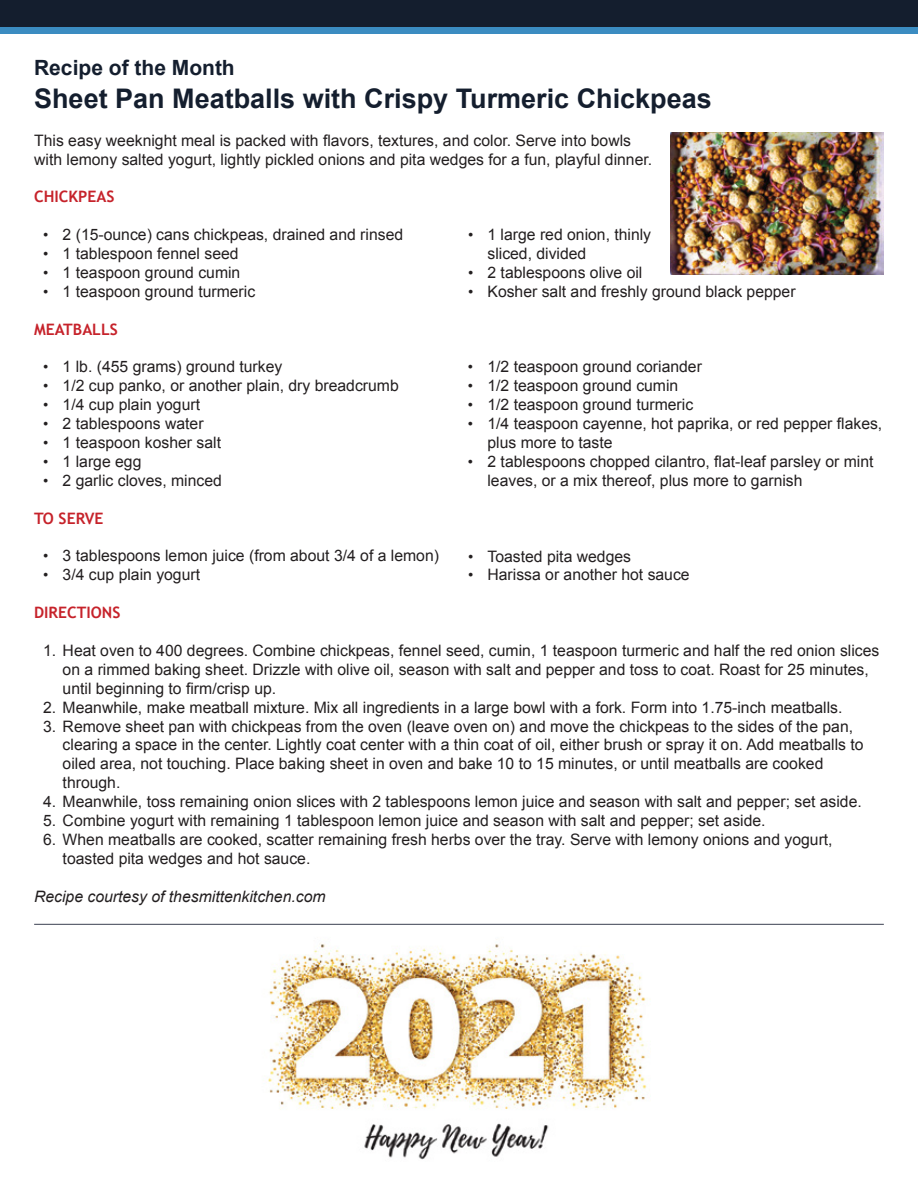
<style>
.page{position:relative;width:918px;height:1188px;background:#fff}
.page>*{position:absolute;margin:0;border:0;box-sizing:border-box;transform-origin:0 0}
.t1{font:700 27px "Arial";color:#141e2e}
.t2{font:700 21px "Arial";color:#141e2e}
.t3{font:15.75px/18.9px "Arial";color:#231f20}
.t4{font:italic 15.75px "Arial";color:#231f20}
.t5{font:700 15.75px "Trebuchet MS";color:#c6222a}
.s1{font-size:15px}
</style>
<div class="page">
<hr style="left:34px;top:924px;width:850px;height:1px;background:#505564">
<div style="left:0;top:0;width:918px;height:27px;background:#141e2e"></div>
<div style="left:0;top:27px;width:918px;height:7px;background:#3b8cc1"></div>
<img style="left:268px;top:944px;width:382px;height:216px">
<img style="left:670px;top:132px;width:214px;height:142px">
<h2 class="t2" style="left:34px;top:54px;width:202px">Recipe of the Month</h2>
<h1 class="t1" style="left:34px;top:81px;width:679px">Sheet Pan Meatballs with Crispy Turmeric Chickpeas</h1>
<p class="t3" style="left:34px;top:131px;width:620px">This easy weeknight meal is packed with flavors, textures, and color. Serve into bowls with lemony salted yogurt, lightly pickled onions and pita wedges for a fun, playful dinner.</p>
<p class="t5" style="left:34px;top:187px;width:82px">CHICKPEAS</p>
<p class="t3" style="left:43px;top:225px;width:362px"><span class="s1">•</span> 2 (15-ounce) cans chickpeas, drained and rinsed</p>
<p class="t3" style="left:43px;top:244px;width:197px"><span class="s1">•</span> 1 tablespoon fennel seed</p>
<p class="t3" style="left:43px;top:263px;width:199px"><span class="s1">•</span> 1 teaspoon ground cumin</p>
<p class="t3" style="left:43px;top:282px;width:214px"><span class="s1">•</span> 1 teaspoon ground turmeric</p>
<p class="t5" style="left:34px;top:319px;width:85px">MEATBALLS</p>
<p class="t3" style="left:43px;top:358px;width:241px"><span class="s1">•</span> 1 lb. (455 grams) ground turkey</p>
<p class="t3" style="left:43px;top:377px;width:357px"><span class="s1">•</span> 1/2 cup panko, or another plain, dry breadcrumb</p>
<p class="t3" style="left:43px;top:395px;width:158px"><span class="s1">•</span> 1/4 cup plain yogurt</p>
<p class="t3" style="left:43px;top:414px;width:162px"><span class="s1">•</span> 2 tablespoons water</p>
<p class="t3" style="left:43px;top:433px;width:179px"><span class="s1">•</span> 1 teaspoon kosher salt</p>
<p class="t3" style="left:43px;top:452px;width:100px"><span class="s1">•</span> 1 large egg</p>
<p class="t3" style="left:43px;top:471px;width:180px"><span class="s1">•</span> 2 garlic cloves, minced</p>
<p class="t5" style="left:34px;top:508px;width:71px">TO SERVE</p>
<p class="t3" style="left:43px;top:547px;width:397px"><span class="s1">•</span> 3 tablespoons lemon juice (from about 3/4 of a lemon)</p>
<p class="t3" style="left:43px;top:566px;width:158px"><span class="s1">•</span> 3/4 cup plain yogurt</p>
<p class="t5" style="left:34px;top:603px;width:88px">DIRECTIONS</p>
<p class="t3" style="left:63px;top:641px;width:818px;text-indent:-20px">1. Heat oven to 400 degrees. Combine chickpeas, fennel seed, cumin, 1 teaspoon turmeric and half the red onion slices on a rimmed baking sheet. Drizzle with olive oil, season with salt and pepper and toss to coat. Roast for 25 minutes, until beginning to firm/crisp up.</p>
<p class="t3" style="left:43px;top:698px;width:801px">2. Meanwhile, make meatball mixture. Mix all ingredients in a large bowl with a fork. Form into 1.75-inch meatballs.</p>
<p class="t3" style="left:63px;top:717px;width:803px;text-indent:-20px">3. Remove sheet pan with chickpeas from the oven (leave oven on) and move the chickpeas to the sides of the pan, clearing a space in the center. Lightly coat center with a thin coat of oil, either brush or spray it on. Add meatballs to oiled area, not touching. Place baking sheet in oven and bake 10 to 15 minutes, or until meatballs are cooked through.</p>
<p class="t3" style="left:43px;top:792px;width:820px">4. Meanwhile, toss remaining onion slices with 2 tablespoons lemon juice and season with salt and pepper; set aside.</p>
<p class="t3" style="left:43px;top:811px;width:724px">5. Combine yogurt with remaining 1 tablespoon lemon juice and season with salt and pepper; set aside.</p>
<p class="t3" style="left:63px;top:830px;width:772px;text-indent:-20px">6. When meatballs are cooked, scatter remaining fresh herbs over the tray. Serve with lemony onions and yogurt, toasted pita wedges and hot sauce.</p>
<p class="t4" style="left:34px;top:886px;width:293px">Recipe courtesy of thesmittenkitchen.com</p>
<p class="t3" style="left:487px;top:225px;width:165px;text-indent:-19px"><span class="s1">•</span> 1 large red onion, thinly sliced, divided</p>
<p class="t3" style="left:468px;top:263px;width:176px"><span class="s1">•</span> 2 tablespoons olive oil</p>
<p class="t3" style="left:468px;top:282px;width:329px"><span class="s1">•</span> Kosher salt and freshly ground black pepper</p>
<p class="t3" style="left:468px;top:358px;width:235px"><span class="s1">•</span> 1/2 teaspoon ground coriander</p>
<p class="t3" style="left:468px;top:376px;width:212px"><span class="s1">•</span> 1/2 teaspoon ground cumin</p>
<p class="t3" style="left:468px;top:395px;width:227px"><span class="s1">•</span> 1/2 teaspoon ground turmeric</p>
<p class="t3" style="left:487px;top:414px;width:396px;text-indent:-19px"><span class="s1">•</span> 1/4 teaspoon cayenne, hot paprika, or red pepper flakes, plus more to taste</p>
<p class="t3" style="left:487px;top:452px;width:388px;text-indent:-19px"><span class="s1">•</span> 2 tablespoons chopped cilantro, flat-leaf parsley or mint leaves, or a mix thereof, plus more to garnish</p>
<p class="t3" style="left:468px;top:547px;width:165px"><span class="s1">•</span> Toasted pita wedges</p>
<p class="t3" style="left:468px;top:566px;width:223px"><span class="s1">•</span> Harissa or another hot sauce</p>
</div>
